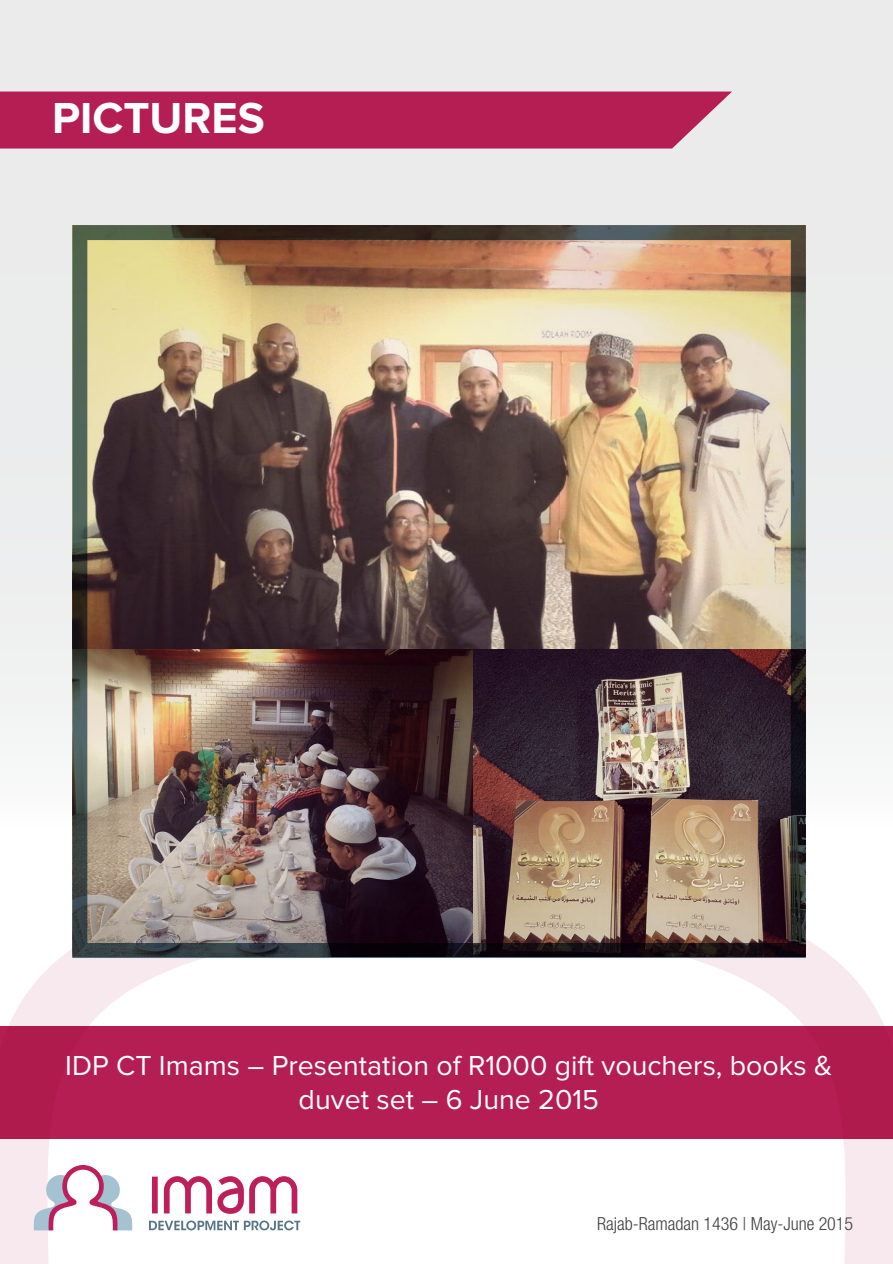
<style>
.page{position:relative;width:893px;height:1264px;background:#ebebec}
.page>*{position:absolute;margin:0;border:0;box-sizing:border-box;transform-origin:0 0}
.t1{font:700 45px "Proxima Nova";color:#fff}
.t2{font:28.5px/34.2px "Proxima Nova";color:#fff;text-align:center}
.t3{font:300 condensed 18px "Helvetica Neue LT Std";color:#414042}
</style>
<div class="page">
<div style="left:0;top:92px;width:732px;height:57px;background:#b41e52"></div>
<svg style="left:0;top:744px;width:893px;height:520px;fill:#fff"></svg>
<svg style="left:33px;top:1165px;width:100px;height:65px;background:#e0d1dc"></svg>
<svg style="left:152px;top:1176px;width:145px;height:38px;background:#e3a3bb"></svg>
<svg style="left:149px;top:1220px;width:151px;height:10px;background:#b7c3ca"></svg>
<div style="left:0;top:1026px;width:893px;height:113px;background:#b41e52"></div>
<img style="left:72px;top:225px;width:734px;height:733px">
<h1 class="t1" style="left:52px;top:92px;width:214px">PICTURES</h1>
<p class="t2" style="left:65px;top:1049px;width:769px">IDP CT Imams – Presentation of R1000 gift vouchers, books &amp; duvet set – 6 June 2015</p>
<p class="t3" style="left:597px;top:1213px;width:258px">Rajab-Ramadan 1436 | May-June 2015</p>
</div>
